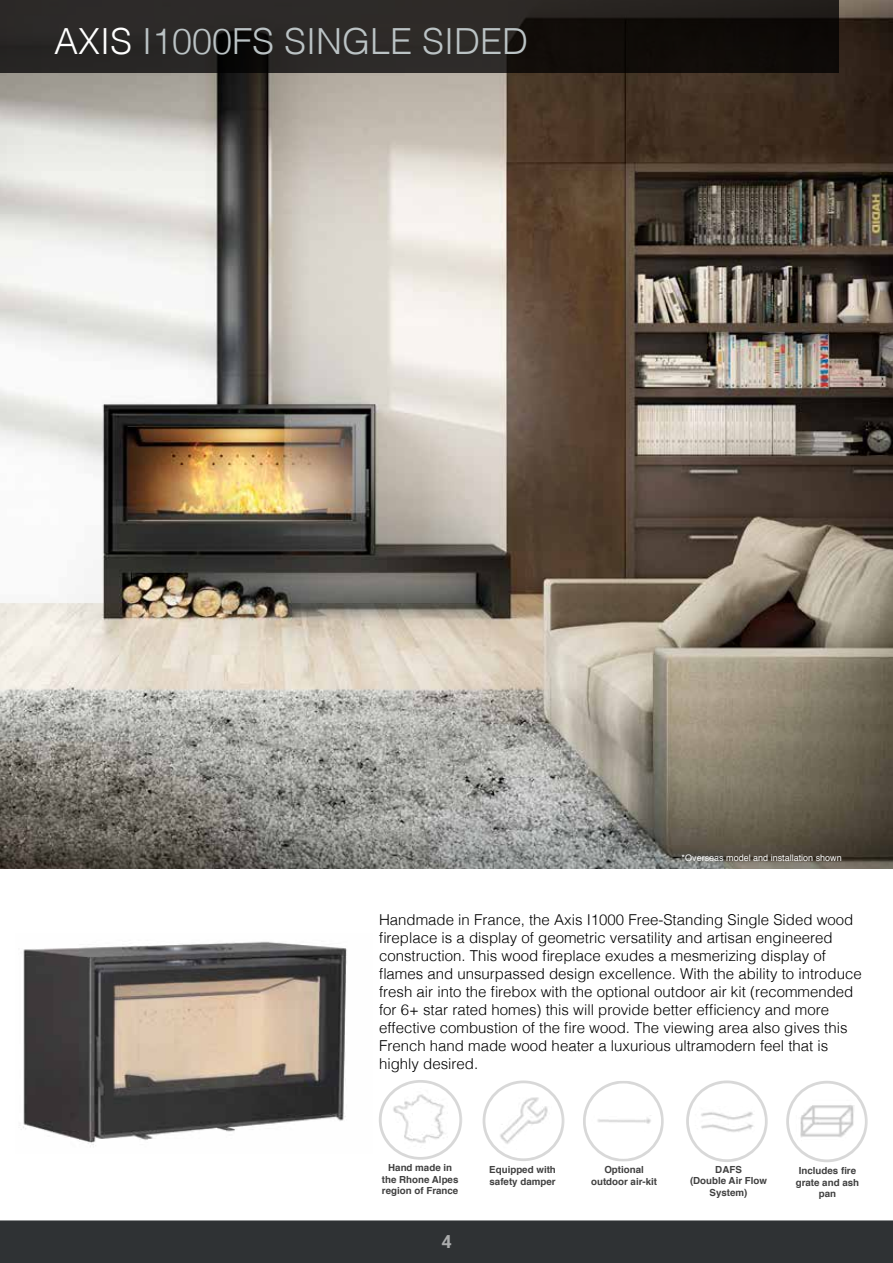
<style>
.page{position:relative;width:893px;height:1263px;background:#fff}
.page>*{position:absolute;margin:0;border:0;box-sizing:border-box;transform-origin:0 0}
.t1{font:300 36px "Helvetica";color:#bbc3c5}
.t2{font:700 18px "Roboto";color:#fff}
.t3{font:300 15px/18px "Helvetica";color:#000}
.t4{font:700 9.75px/11.7px "Helvetica";color:#414141;text-align:center}
.t5{font:9px "Helvetica";color:#fff}
.s1{color:#fff}
</style>
<div class="page">
<div style="left:0;top:1220px;width:893px;height:43px;background:#2f3234"></div>
<img style="left:0;top:0;width:893px;height:869px">
<svg style="left:0;top:0;width:839px;height:72px;background:#211e1c"></svg>
<img style="left:21px;top:941px;width:326px;height:206px">
<img style="left:483px;top:1080px;width:81px;height:81px">
<img style="left:686px;top:1080px;width:82px;height:82px">
<img style="left:379px;top:1080px;width:83px;height:80px">
<img style="left:786px;top:1081px;width:82px;height:81px">
<img style="left:583px;top:1081px;width:81px;height:81px">
<h1 class="t1" style="left:54px;top:11px;width:476px"><span class="s1">AXIS</span> I1000FS SINGLE SIDED</h1>
<p class="t5" style="left:682px;top:851px;width:162px">*Overseas model and installation shown</p>
<p class="t3" style="left:379px;top:910px;width:484px">Handmade in France, the Axis I1000 Free-Standing Single Sided wood fireplace is a display of geometric versatility and artisan engineered construction. This wood fireplace exudes a mesmerizing display of flames and unsurpassed design excellence. With the ability to introduce fresh air into the firebox with the optional outdoor air kit (recommended for 6+ star rated homes) this will provide better efficiency and more effective combustion of the fire wood. The viewing area also gives this French hand made wood heater a luxurious ultramodern feel that is highly desired.</p>
<p class="t4" style="left:382px;top:1162px;width:78px">Hand made in the Rhone Alpes region of France</p>
<p class="t2" style="left:441px;top:1229px;width:12px">4</p>
<p class="t4" style="left:489px;top:1164px;width:68px;text-align:left">Equipped with safety damper</p>
<p class="t4" style="left:690px;top:1163px;width:79px">DAFS<br>(Double Air Flow<br>System)</p>
<p class="t4" style="left:796px;top:1165px;width:65px">Includes fire grate and ash pan</p>
<p class="t4" style="left:591px;top:1164px;width:68px">Optional outdoor air-kit</p>
</div>
